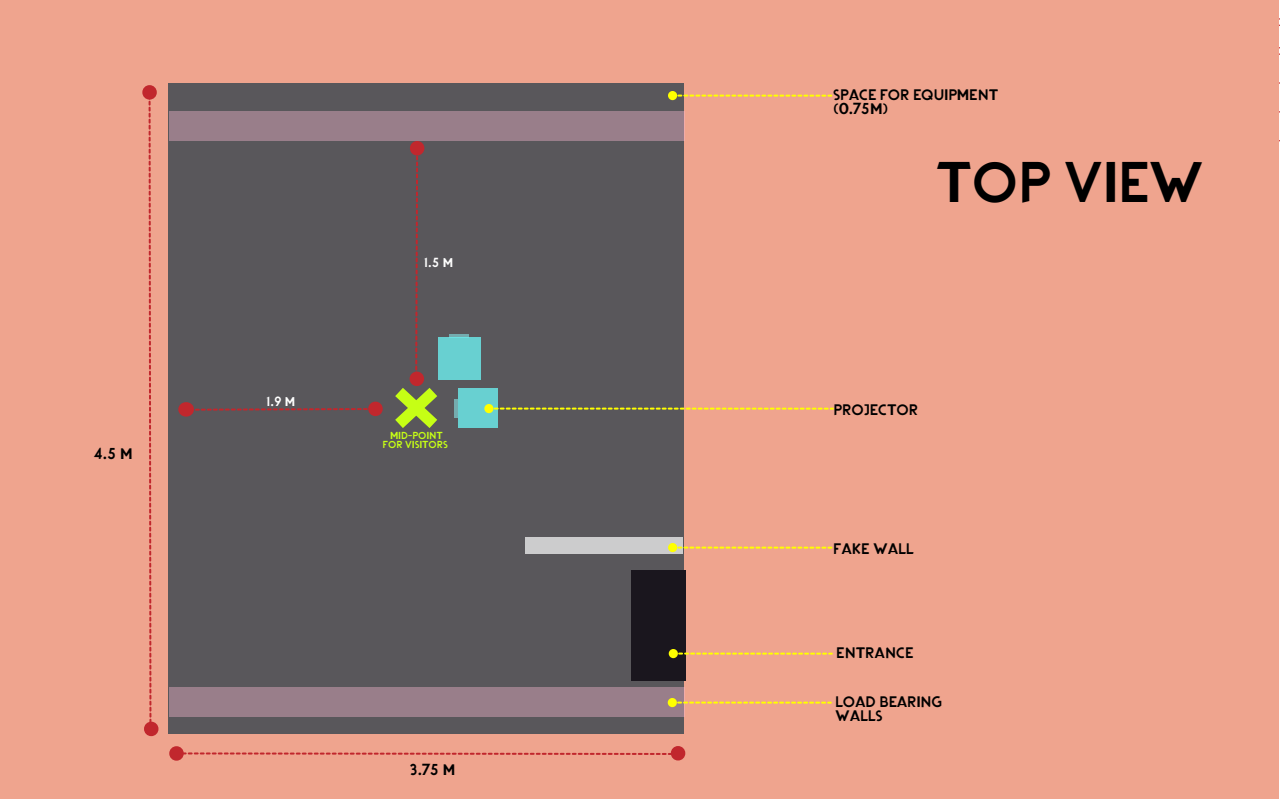
<style>
.page{position:relative;width:1280px;height:800px;background:#fff}
.page>*{position:absolute;margin:0;border:0;box-sizing:border-box;transform-origin:0 0}
.t1{font:45px "Jaden";color:#000}
.t2{font:12px/14.4px "Jaden";color:#000}
.t3{font:10px "Jaden";color:#fff}
.t4{font:8px/9.6px "Jaden";color:#c6ff15;text-align:center}
</style>
<div class="page">
<div style="left:0;top:0;width:1279px;height:799px;background:#efa48e"></div>
<div style="left:168px;top:83px;width:516px;height:651px;background:#59575b"></div>
<svg style="left:677px;top:95px;width:155px;height:2px"></svg>
<div style="left:668px;top:91px;width:9px;height:9px;background:#ff0;border-radius:50%"></div>
<svg style="left:184px;top:751px;width:502px;height:4px"></svg>
<div style="left:671px;top:746px;width:14px;height:15px;border:7px solid #c1272d;border-radius:4px"></div>
<div style="left:169px;top:746px;width:15px;height:15px;border:7px solid #c1272d;border-radius:4px"></div>
<div style="left:144px;top:722px;width:14px;height:14px;border:7px solid #c1272d;border-radius:4px"></div>
<svg style="left:395px;top:142px;width:54px;height:286px"></svg>
<div style="left:410px;top:372px;width:14px;height:14px;border:7px solid #c1272d;border-radius:50%"></div>
<div style="left:410px;top:141px;width:14px;height:14px;border:7px solid #c1272d;border-radius:50%"></div>
<div style="left:368px;top:402px;width:15px;height:14px;border:7px solid #c1272d;border-radius:4px"></div>
<svg style="left:142px;top:85px;width:234px;height:646px"></svg>
<div style="left:631px;top:570px;width:54px;height:111px;background:#1a161e"></div>
<svg style="left:678px;top:653px;width:154px;height:2px"></svg>
<div style="left:669px;top:649px;width:9px;height:9px;background:#ff0;border-radius:50%"></div>
<div style="left:169px;top:687px;width:516px;height:29px;background:#997e8a"></div>
<div style="left:526px;top:537px;width:157px;height:17px;background:#cccccd"></div>
<div style="left:169px;top:111px;width:515px;height:29px;background:#997e8a"></div>
<svg style="left:677px;top:547px;width:156px;height:2px"></svg>
<div style="left:668px;top:543px;width:9px;height:9px;background:#ff0;border-radius:50%"></div>
<svg style="left:677px;top:702px;width:154px;height:2px"></svg>
<div style="left:668px;top:698px;width:9px;height:9px;background:#ff0;border-radius:50%"></div>
<hr style="left:455px;top:399px;width:3px;height:18px;background:#74acaf">
<div style="left:458px;top:389px;width:39px;height:39px;background:#68d0d1"></div>
<svg style="left:449px;top:334px;width:20px;height:4px"></svg>
<div style="left:438px;top:338px;width:43px;height:42px;background:#68d0d1"></div>
<svg style="left:494px;top:408px;width:339px;height:2px"></svg>
<div style="left:484px;top:404px;width:10px;height:9px;background:#ff0;border-radius:50%"></div>
<p class="t2" style="left:93px;top:448px;width:41px">4.5 M</p>
<p class="t3" style="left:266px;top:396px;width:30px">1.9 M</p>
<p class="t3" style="left:424px;top:257px;width:30px">1.5 M</p>
<p class="t4" style="left:383px;top:431px;width:66px">MID-POINT<br>FOR VISITORS</p>
<p class="t2" style="left:409px;top:764px;width:48px">3.75 M</p>
<p class="t2" style="left:833px;top:88px;width:167px">SPACE FOR EQUIPMENT (0.75M)</p>
<h1 class="t1" style="left:936px;top:159px;width:269px">TOP VIEW</h1>
<p class="t2" style="left:834px;top:403px;width:86px">PROJECTOR</p>
<p class="t2" style="left:834px;top:542px;width:81px">FAKE WALL</p>
<p class="t2" style="left:836px;top:646px;width:79px">ENTRANCE</p>
<p class="t2" style="left:835px;top:695px;width:109px">LOAD BEARING<br>WALLS</p>
</div>
